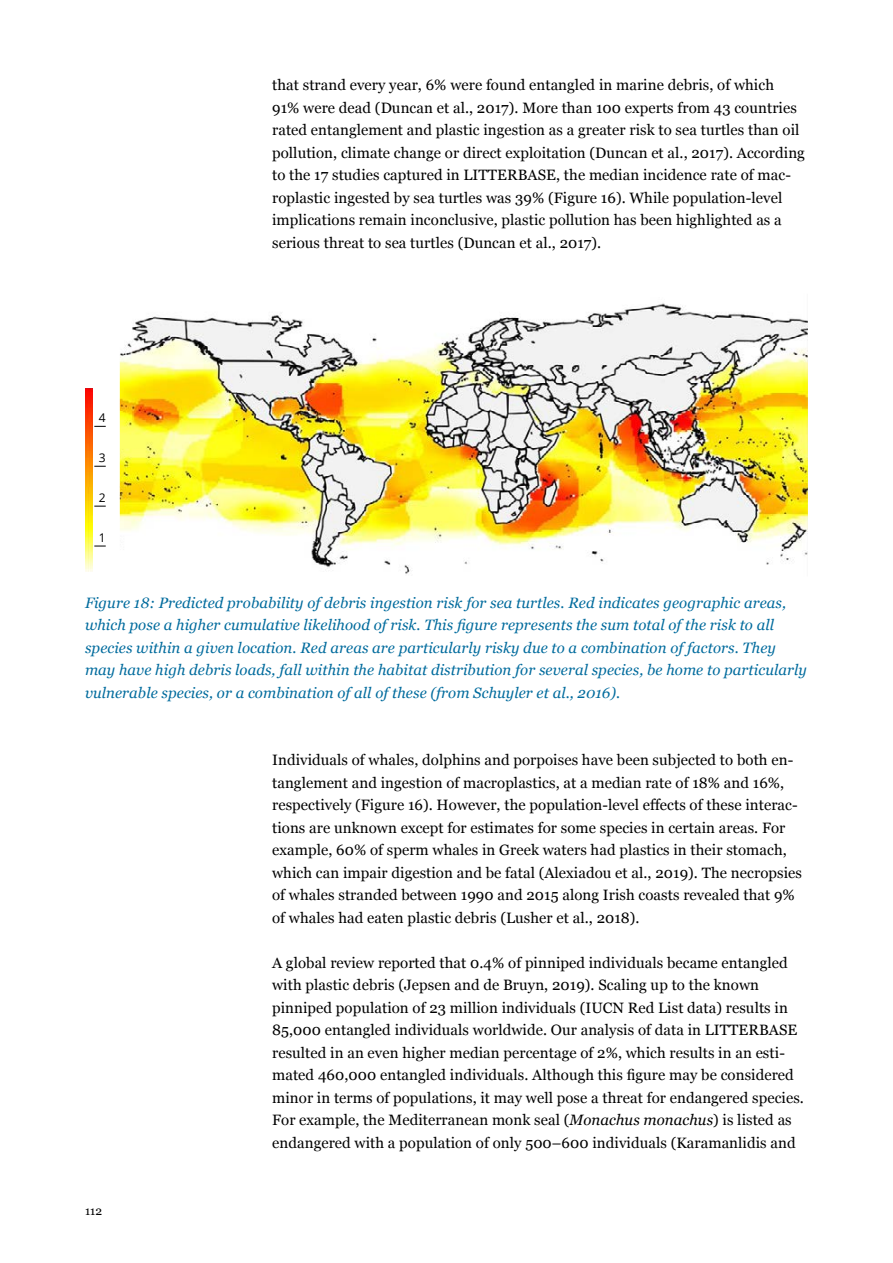
<style>
.page{position:relative;width:893px;height:1263px;background:#fff}
.page>*{position:absolute;margin:0;border:0;box-sizing:border-box;transform-origin:0 0}
.Fließ_10_15{font:15px/22.5px "Georgia";letter-spacing:.005em;color:#000}
.BU_blau{font:italic 15px/22.5px "Georgia";letter-spacing:.005em;color:#006b9d}
.InH_Kapitelhead{font:12px "Open Sans";color:#000}
.t1{font:12px "Georgia";color:#000}
.s1{font-style:italic}
</style>
<div class="page">
<img style="left:120px;top:303px;width:688px;height:271px">
<img style="left:85px;top:388px;width:8px;height:184px">
<svg style="left:94px;top:426px;width:12px;height:1px"></svg>
<svg style="left:94px;top:466px;width:12px;height:1px"></svg>
<svg style="left:94px;top:506px;width:12px;height:1px"></svg>
<svg style="left:94px;top:546px;width:12px;height:1px"></svg>
<p class="InH_Kapitelhead" style="left:99px;top:409px;width:8px">4</p>
<p class="InH_Kapitelhead" style="left:99px;top:449px;width:8px">3</p>
<p class="InH_Kapitelhead" style="left:99px;top:489px;width:8px">2</p>
<p class="InH_Kapitelhead" style="left:99px;top:530px;width:8px">1</p>
<p class="Fließ_10_15" style="left:272px;top:73px;width:534px">that strand every year, 6% were found entangled in marine debris, of which 91% were dead (Duncan et al., 2017). More than 100 experts from 43 countries rated entanglement and plastic ingestion as a greater risk to sea turtles than oil pollution, climate change or direct exploitation (Duncan et al., 2017). According to the 17 studies captured in LITTERBASE, the median incidence rate of mac&shy;roplastic ingested by sea turtles was 39% (Figure 16). While population-level implications remain inconclusive, plastic pollution has been highlighted as a serious threat to sea turtles (Duncan et al., 2017).</p>
<p class="BU_blau" style="left:85px;top:591px;width:723px">Figure 18: Predicted probability of debris ingestion risk for sea turtles. Red indicates geographic areas, which pose a higher cumulative likelihood of risk. This figure represents the sum total of the risk to all species within a given location. Red areas are particularly risky due to a combination of factors. They may have high debris loads, fall within the habitat distribution for several species, be home to particularly vulnerable species, or a combination of all of these (from Schuyler et al., 2016).</p>
<p class="t1" style="left:85px;top:1202px;width:19px">112</p>
<p class="Fließ_10_15" style="left:272px;top:748px;width:531px">Individuals of whales, dolphins and porpoises have been subjected to both en&shy;tanglement and ingestion of macroplastics, at a median rate of 18% and 16%, respectively (Figure 16). However, the population-level effects of these interac&shy;tions are unknown except for estimates for some species in certain areas. For example, 60% of sperm whales in Greek waters had plastics in their stomach, which can impair digestion and be fatal (Alexiadou et al., 2019). The necropsies of whales stranded between 1990 and 2015 along Irish coasts revealed that 9% of whales had eaten plastic debris (Lusher et al., 2018).</p>
<p class="Fließ_10_15" style="left:272px;top:950px;width:533px">A global review reported that 0.4% of pinniped individuals became entangled with plastic debris (Jepsen and de Bruyn, 2019). Scaling up to the known pinniped population of 23 million individuals (IUCN Red List data) results in 85,000 entangled individuals worldwide. Our analysis of data in LITTERBASE resulted in an even higher median percentage of 2%, which results in an esti&shy;mated 460,000 entangled individuals. Although this figure may be considered minor in terms of populations, it may well pose a threat for endangered species.<br>For example, the Mediterranean monk seal (<span class="s1">Monachus monachus</span>) is listed as endangered with a population of only 500–600 individuals (Karamanlidis and</p>
</div>
